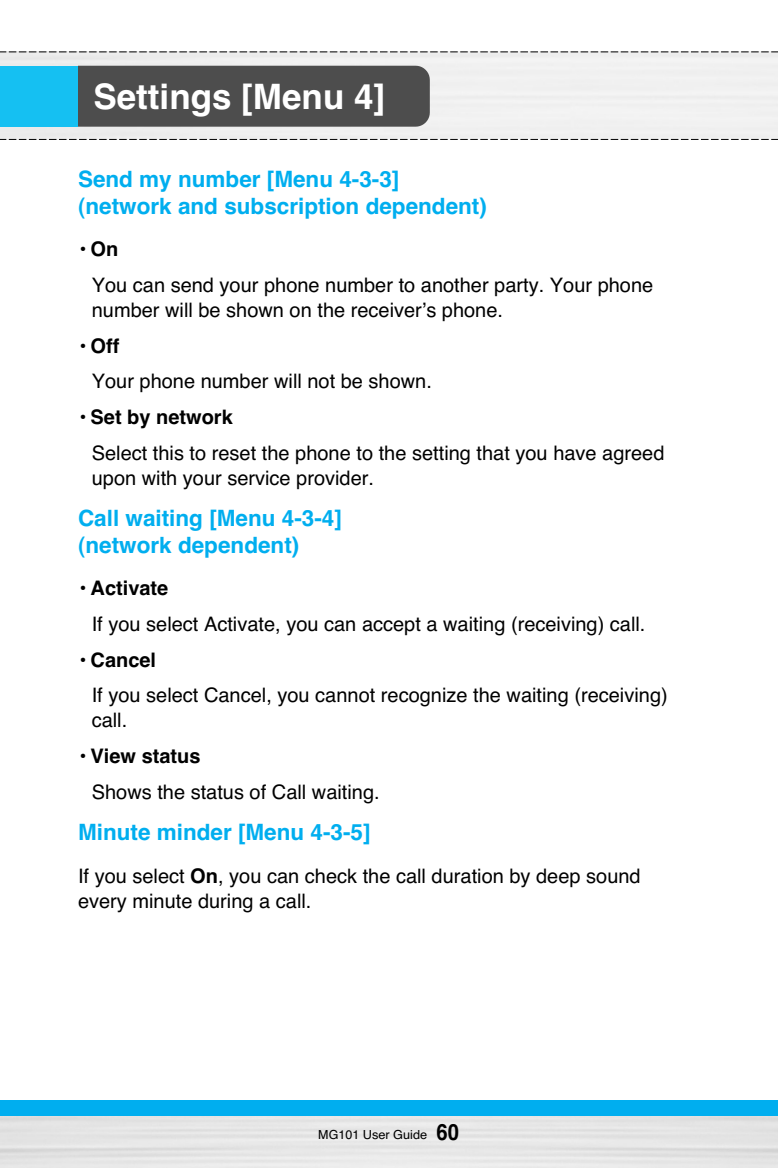
<style>
.page{position:relative;width:778px;height:1168px;background:#fff}
.page>*{position:absolute;margin:0;border:0;box-sizing:border-box;transform-origin:0 0}
.t1{font:700 35px "Helvetica";color:#fff}
.t2{font:700 22.5px/27px "Helvetica";color:#00aeef}
.t3{font:20px/35.8px "Helvetica";color:#000}
.t4{font:12.5px "Helvetica";color:#000}
.s1{font-weight:700}
.s2{font-weight:700;font-size:22.5px}
</style>
<div class="page">
<img style="left:0;top:1115px;width:778px;height:53px">
<div style="left:0;top:52px;width:778px;height:87px;background:#f0f0f0"></div>
<div style="left:0;top:1099px;width:778px;height:16px;background:#00aeef"></div>
<svg style="left:0;top:139px;width:778px;height:1px"></svg>
<svg style="left:0;top:51px;width:778px;height:1px"></svg>
<div style="left:78px;top:66px;width:352px;height:61px;background:#4d4d4d"></div>
<div style="left:0;top:66px;width:78px;height:61px;background:#15c0f2"></div>
<h1 class="t1" style="left:93px;top:83px;width:293px">Settings [Menu 4]</h1>
<p class="t2" style="left:78px;top:167px;width:410px">Send my number [Menu 4-3-3] (network and subscription dependent)</p>
<p class="t3" style="left:92px;top:233px;width:563px;text-indent:-14px">• <span class="s1">On<br></span>You can send your phone number to another party. Your phone</p>
<p class="t3" style="left:92px;top:294px;width:413px">number will be shown on the receiver’s phone.</p>
<p class="t3" style="left:92px;top:329px;width:342px;text-indent:-14px">• <span class="s1">Off<br></span>Your phone number will not be shown.</p>
<p class="t3" style="left:92px;top:401px;width:574px;text-indent:-14px">• <span class="s1">Set by network<br></span>Select this to reset the phone to the setting that you have agreed</p>
<p class="t3" style="left:92px;top:461px;width:284px">upon with your service provider.</p>
<p class="t2" style="left:78px;top:506px;width:265px">Call waiting [Menu 4-3-4] (network dependent)</p>
<p class="t3" style="left:92px;top:572px;width:555px;text-indent:-14px">• <span class="s1">Activate<br></span>If you select Activate, you can accept a waiting (receiving) call.</p>
<p class="t3" style="left:92px;top:644px;width:577px;text-indent:-14px">• <span class="s1">Cancel<br></span>If you select Cancel, you cannot recognize the waiting (receiving)</p>
<p class="t3" style="left:92px;top:704px;width:37px">call.</p>
<p class="t3" style="left:92px;top:740px;width:289px;text-indent:-14px">• <span class="s1">View status<br></span>Shows the status of Call waiting.</p>
<p class="t2" style="left:78px;top:820px;width:294px">Minute minder [Menu 4-3-5]</p>
<p class="t3" style="left:78px;top:865px;width:564px;line-height:25px">If you select <span class="s1">On</span>, you can check the call duration by deep sound every minute during a call.</p>
<p class="t4" style="left:318px;top:1130px;width:142px">MG101 User Guide <span class="s2">60</span></p>
</div>
